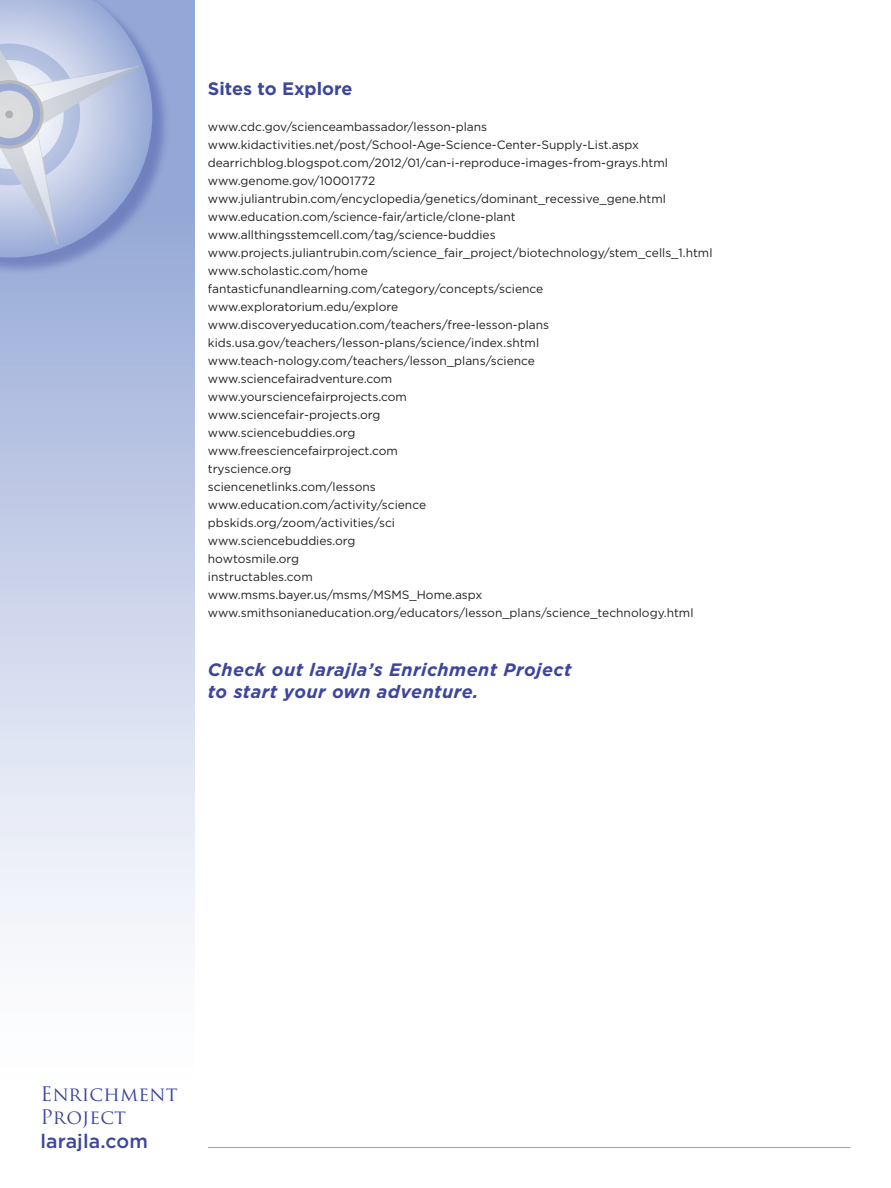
<style>
.page{position:relative;width:891px;height:1188px;background:#fff}
.page>*{position:absolute;margin:0;border:0;box-sizing:border-box;transform-origin:0 0}
.t1{font:19.5px/23.4px "Trajan Pro";letter-spacing:.01em;color:#3c469d}
.t2{font:500 19.5px "Gotham";letter-spacing:.01em;color:#3c469d}
.t3{font:italic 700 18px "Gotham";letter-spacing:.025em;color:#3c469d}
.t4{font:700 18px "Gotham";color:#3c469d}
.t5{font:12px "Gotham";color:#231f20}
</style>
<div class="page">
<div style="left:0;top:212px;width:195px;height:890px;background:linear-gradient(to bottom,#9aacd8,#fff)"></div>
<div style="left:0;top:0;width:195px;height:216px;background:#93a8d6"></div>
<hr style="left:208px;top:1147px;width:642px;height:1px;background:#93a8d6">
<div style="left:0;top:0;width:171px;height:276px;background:#3c469d;opacity:.4"></div>
<svg style="left:0;top:0;width:152px;height:258px"></svg>
<p class="t4" style="left:208px;top:77px;width:146px">Sites to Explore</p>
<p class="t5" style="left:208px;top:119px;width:281px">www.cdc.gov/scienceambassador/lesson-plans</p>
<p class="t5" style="left:208px;top:137px;width:433px">www.kidactivities.net/post/School-Age-Science-Center-Supply-List.aspx</p>
<p class="t5" style="left:208px;top:155px;width:462px">dearrichblog.blogspot.com/2012/01/can-i-reproduce-images-from-grays.html</p>
<p class="t5" style="left:208px;top:173px;width:169px">www.genome.gov/10001772</p>
<p class="t5" style="left:208px;top:191px;width:460px">www.juliantrubin.com/encyclopedia/genetics/dominant_recessive_gene.html</p>
<p class="t5" style="left:208px;top:209px;width:309px">www.education.com/science-fair/article/clone-plant</p>
<p class="t5" style="left:208px;top:227px;width:289px">www.allthingsstemcell.com/tag/science-buddies</p>
<p class="t5" style="left:208px;top:245px;width:506px">www.projects.juliantrubin.com/science_fair_project/biotechnology/stem_cells_1.html</p>
<p class="t5" style="left:208px;top:263px;width:161px">www.scholastic.com/home</p>
<p class="t5" style="left:208px;top:281px;width:337px">fantasticfunandlearning.com/category/concepts/science</p>
<p class="t5" style="left:208px;top:299px;width:192px">www.exploratorium.edu/explore</p>
<p class="t5" style="left:208px;top:317px;width:343px">www.discoveryeducation.com/teachers/free-lesson-plans</p>
<p class="t5" style="left:208px;top:335px;width:333px">kids.usa.gov/teachers/lesson-plans/science/index.shtml</p>
<p class="t5" style="left:208px;top:353px;width:329px">www.teach-nology.com/teachers/lesson_plans/science</p>
<p class="t5" style="left:208px;top:371px;width:186px">www.sciencefairadventure.com</p>
<p class="t5" style="left:208px;top:389px;width:201px">www.yoursciencefairprojects.com</p>
<p class="t5" style="left:208px;top:407px;width:174px">www.sciencefair-projects.org</p>
<p class="t5" style="left:208px;top:425px;width:149px">www.sciencebuddies.org</p>
<p class="t5" style="left:208px;top:443px;width:192px">www.freesciencefairproject.com</p>
<p class="t5" style="left:208px;top:461px;width:85px">tryscience.org</p>
<p class="t5" style="left:208px;top:479px;width:169px">sciencenetlinks.com/lessons</p>
<p class="t5" style="left:208px;top:497px;width:220px">www.education.com/activity/science</p>
<p class="t5" style="left:208px;top:515px;width:189px">pbskids.org/zoom/activities/sci</p>
<p class="t5" style="left:208px;top:533px;width:149px">www.sciencebuddies.org</p>
<p class="t5" style="left:208px;top:551px;width:93px">howtosmile.org</p>
<p class="t5" style="left:208px;top:569px;width:106px">instructables.com</p>
<p class="t5" style="left:208px;top:587px;width:276px">www.msms.bayer.us/msms/MSMS_Home.aspx</p>
<p class="t5" style="left:208px;top:605px;width:487px">www.smithsonianeducation.org/educators/lesson_plans/science_technology.html</p>
<p class="t3" style="left:208px;top:658px;width:365px">Check out larajla’s Enrichment Project</p>
<p class="t3" style="left:208px;top:680px;width:272px">to start your own adventure.</p>
<h1 class="t1" style="left:40px;top:1082px;width:139px">Enrichment<br>Project</h1>
<h1 class="t2" style="left:40px;top:1128px;width:109px">larajla.com</h1>
</div>
